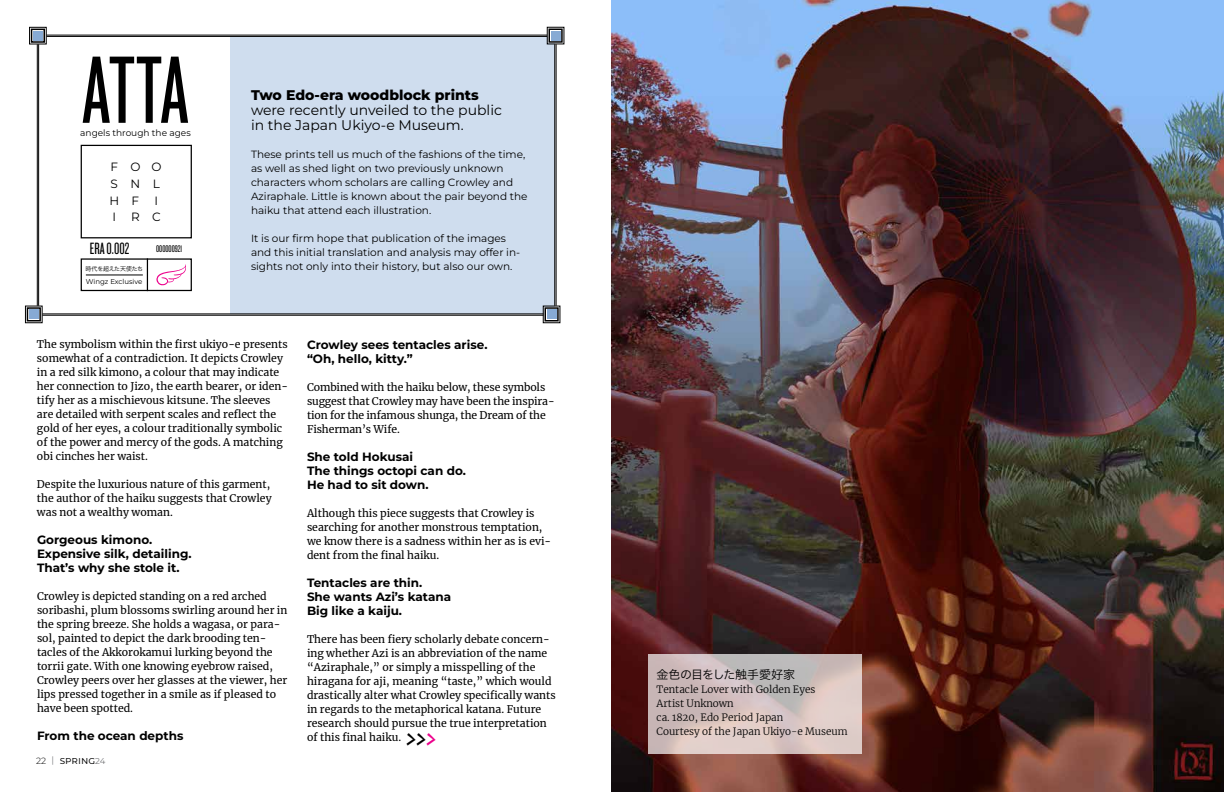
<style>
.page{position:relative;width:1224px;height:792px;background:#fff}
.page>*{position:absolute;margin:0;border:0;box-sizing:border-box;transform-origin:0 0}
.t1{font:99.4px "Knockout HTF27 Junior Bantamwt";color:#000}
.t2{font:23.5px "Blockhead Unplugged";color:#000}
.t3{font:17px "Knockout HTF27 Junior Bantamwt";color:#000}
.t4{font:14px/15px "Montserrat";color:#000}
.t5{font:800 14px "Montserrat";color:#000}
.t6{font:700 12px/14px "Montserrat";color:#000}
.t7{font:12px/16.7px "Montserrat";color:#000;text-align:justify}
.t8{font:12px "Hira Kaku Pro N W3";letter-spacing:-.03em;color:#000}
.t9{font:10.5px/14px "Merriweather";color:#000}
.t10{font:10.5px/14px "Montserrat";color:#000}
.t11{font:300 10px/14px "Merriweather";color:#000}
.t12{font:10px "Knockout HTF27 Junior Bantamwt";color:#000}
.t13{font:9px "Montserrat";color:#000}
.t14{font:7px "Montserrat";color:#000}
.t15{font:6px "Hira Kaku Pro N W3";letter-spacing:-.04em;color:#000}
.s1{font-weight:300;font-size:9px}
.s2{font-size:9px;color:#808285}
.s3{font-size:8.5px;color:#77787b}
.s4{color:#ec008c}
</style>
<div class="page">
<img style="left:611px;top:0;width:613px;height:792px">
<div style="left:230px;top:37px;width:325px;height:277px;background:#cfddee"></div>
<hr style="left:556px;top:44px;width:1px;height:262px;background:#000">
<hr style="left:555px;top:44px;width:1px;height:262px;background:#000">
<hr style="left:46px;top:35px;width:501px;height:1px;background:#000">
<hr style="left:46px;top:36px;width:501px;height:1px;background:#000">
<div style="left:81px;top:145px;width:111px;height:93px;border:1px solid #000"></div>
<div style="left:81px;top:258px;width:111px;height:33px;border:1px solid #000"></div>
<svg style="left:156px;top:264px;width:30px;height:21px"></svg>
<hr style="left:147px;top:258px;width:1px;height:33px;background:#000">
<hr style="left:86px;top:275px;width:57px;height:1px;background:#000">
<hr style="left:42px;top:313px;width:502px;height:1px;background:#000">
<hr style="left:42px;top:315px;width:502px;height:1px;background:#000">
<hr style="left:37px;top:44px;width:1px;height:262px;background:#000">
<hr style="left:38px;top:44px;width:1px;height:262px;background:#000">
<svg style="left:29px;top:27px;width:18px;height:18px"></svg>
<div style="left:31px;top:29px;width:14px;height:14px;border:2px solid #000"></div>
<div style="left:33px;top:31px;width:9px;height:9px;background:#87aad4"></div>
<svg style="left:25px;top:306px;width:18px;height:17px"></svg>
<div style="left:27px;top:307px;width:14px;height:15px;border:2px solid #000"></div>
<div style="left:29px;top:310px;width:9px;height:9px;background:#87aad4"></div>
<svg style="left:543px;top:306px;width:17px;height:17px"></svg>
<div style="left:544px;top:307px;width:15px;height:15px;border:2px solid #000"></div>
<div style="left:547px;top:310px;width:9px;height:9px;background:#87aad4"></div>
<svg style="left:547px;top:27px;width:17px;height:17px"></svg>
<div style="left:548px;top:28px;width:15px;height:15px;border:2px solid #000"></div>
<div style="left:551px;top:31px;width:9px;height:9px;background:#87aad4"></div>
<svg style="left:648px;top:655px;width:214px;height:99px"></svg>
<h1 class="t1" style="left:82px;top:41px;width:109px">ATTA</h1>
<p class="t7" style="left:109px;top:158px;width:11px">F S H I</p>
<p class="t7" style="left:130px;top:158px;width:12px">O N F R</p>
<p class="t13" style="left:80px;top:127px;width:112px">angels through the ages</p>
<p class="t7" style="left:151px;top:158px;width:12px">O</p>
<p class="t7" style="left:153px;top:175px;width:9px">L</p>
<p class="t7" style="left:155px;top:192px;width:5px">I</p>
<p class="t7" style="left:152px;top:208px;width:10px">C</p>
<h3 class="t3" style="left:90px;top:240px;width:41px">ERA 0.002</h3>
<p class="t12" style="left:156px;top:244px;width:28px">000000921</p>
<p class="t15" style="left:86px;top:263px;width:59px">時代を超えた天使たち</p>
<p class="t14" style="left:86px;top:277px;width:58px">Wingz Exclusive</p>
<h3 class="t5" style="left:251px;top:85px;width:229px">Two Edo-era woodblock prints</h3>
<h3 class="t4" style="left:251px;top:102px;width:253px">were recently unveiled to the public in the Japan Ukiyo-e Museum.</h3>
<p class="t10" style="left:251px;top:147px;width:278px">These prints tell us much of the fashions of the time, as well as shed light on two previously unknown characters whom scholars are calling Crowley and Aziraphale. Little is known about the pair beyond the haiku that attend each illustration.</p>
<p class="t10" style="left:251px;top:231px;width:271px">It is our firm hope that publication of the images and this initial translation and analysis may offer in&shy;sights not only into their history, but also our own.</p>
<p class="t9" style="left:37px;top:337px;width:252px">The symbolism within the first ukiyo-e presents somewhat of a contradiction. It depicts Crowley in a red silk kimono, a colour that may indicate her connection to Jizo, the earth bearer, or iden&shy;tify her as a mischievous kitsune. The sleeves are detailed with serpent scales and reflect the gold of her eyes, a colour traditionally symbolic of the power and mercy of the gods. A matching obi cinches her waist.</p>
<p class="t9" style="left:37px;top:477px;width:236px">Despite the luxurious nature of this garment, the author of the haiku suggests that Crowley was not a wealthy woman.</p>
<p class="t6" style="left:37px;top:532px;width:156px">Gorgeous kimono.<br>Expensive silk, detailing.<br>That’s why she stole it.</p>
<p class="t9" style="left:37px;top:589px;width:252px">Crowley is depicted standing on a red arched soribashi, plum blossoms swirling around her in the spring breeze. She holds a wagasa, or para&shy;sol, painted to depict the dark brooding ten&shy;tacles of the Akkorokamui lurking beyond the torrii gate. With one knowing eyebrow raised, Crowley peers over her glasses at the viewer, her lips pressed together in a smile as if pleased to have been spotted.</p>
<p class="t6" style="left:37px;top:728px;width:148px">From the ocean depths</p>
<p class="t10" style="left:36px;top:753px;width:71px"><span class="s1">22</span> <span class="s2">|</span> spring<span class="s3">24</span></p>
<p class="t6" style="left:307px;top:338px;width:182px">Crowley sees tentacles arise. “Oh, hello, kitty.”</p>
<p class="t9" style="left:307px;top:380px;width:249px">Combined with the haiku below, these symbols suggest that Crowley may have been the inspira&shy;tion for the infamous shunga, the Dream of the Fisherman’s Wife.</p>
<p class="t6" style="left:307px;top:450px;width:160px">She told Hokusai<br>The things octopi can do.<br>He had to sit down.</p>
<p class="t9" style="left:307px;top:506px;width:246px">Although this piece suggests that Crowley is searching for another monstrous temptation, we know there is a sadness within her as is evi&shy;dent from the final haiku.</p>
<p class="t6" style="left:307px;top:576px;width:146px">Tentacles are thin.<br>She wants Azi’s katana<br>Big like a kaiju.</p>
<p class="t9" style="left:307px;top:632px;width:250px">There has been fiery scholarly debate concern&shy;ing whether Azi is an abbreviation of the name “Aziraphale,” or simply a misspelling of the hiragana for aji, meaning “taste,” which would drastically alter what Crowley specifically wants in regards to the metaphorical katana. Future research should pursue the true interpretation of this final haiku.</p>
<h2 class="t2" style="left:402px;top:720px;width:36px">&gt;&gt;<span class="s4">&gt;</span></h2>
<p class="t8" style="left:657px;top:664px;width:140px">金色の目をした触手愛好家</p>
<p class="t11" style="left:657px;top:682px;width:193px">Tentacle Lover with Golden Eyes<br>Artist Unknown<br>ca. 1820, Edo Period Japan<br>Courtesy of the Japan Ukiyo-e Museum</p>
</div>
